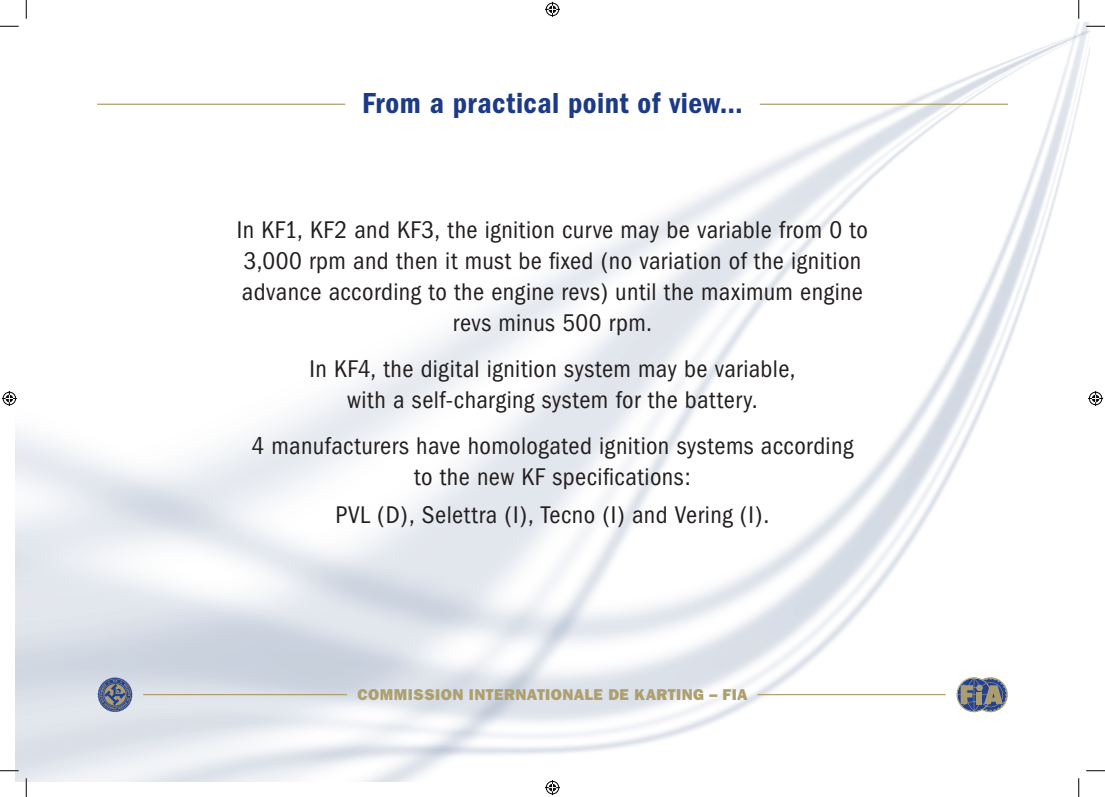
<style>
.page{position:relative;width:1105px;height:797px;background:#fff}
.page>*{position:absolute;margin:0;border:0;box-sizing:border-box;transform-origin:0 0}
.t1{font:600 condensed 30px "Franklin Gothic";letter-spacing:.015em;color:#1c3a85}
.t2{font:condensed 25px/31.2px "Franklin Gothic";letter-spacing:.015em;color:#231f20;text-align:center}
.t3{font:800 15.75px "Franklin Gothic";letter-spacing:.03em;color:#ad9f6e}
</style>
<div class="page">
<img style="left:16px;top:22px;width:1073px;height:759px">
<svg style="left:98px;top:677px;width:35px;height:35px"></svg>
<svg style="left:956px;top:677px;width:52px;height:35px"></svg>
<div style="left:976px;top:684px;width:7px;height:7px;background:#ab9c72;border-radius:50%"></div>
<div style="left:976px;top:692px;width:6px;height:12px;background:#ab9c72"></div>
<hr style="left:143px;top:694px;width:204px;height:1px;background:#ad9f6e">
<hr style="left:758px;top:694px;width:188px;height:1px;background:#ad9f6e">
<hr style="left:97px;top:104px;width:248px;height:1px;background:#ad9f6e">
<hr style="left:760px;top:104px;width:248px;height:1px;background:#ad9f6e">
<svg style="left:0;top:25px;width:19px;height:2px"></svg>
<svg style="left:1086px;top:25px;width:19px;height:2px"></svg>
<svg style="left:0;top:770px;width:19px;height:1px"></svg>
<svg style="left:1086px;top:770px;width:19px;height:1px"></svg>
<svg style="left:25px;top:0;width:2px;height:19px"></svg>
<svg style="left:25px;top:778px;width:2px;height:19px"></svg>
<svg style="left:1078px;top:0;width:1px;height:19px"></svg>
<svg style="left:1078px;top:778px;width:1px;height:19px"></svg>
<svg style="left:545px;top:2px;width:15px;height:15px"></svg>
<svg style="left:545px;top:780px;width:15px;height:15px"></svg>
<svg style="left:2px;top:391px;width:15px;height:15px"></svg>
<svg style="left:1088px;top:391px;width:15px;height:15px"></svg>
<p class="t1" style="left:362px;top:85px;width:382px">From a practical point of view…</p>
<p class="t2" style="left:237px;top:214px;width:633px">In KF1, KF2 and KF3, the ignition curve may be variable from 0 to 3,000 rpm and then it must be fixed (no variation of the ignition advance according to the engine revs) until the maximum engine revs minus 500 rpm.</p>
<p class="t2" style="left:309px;top:353px;width:487px">In KF4, the digital ignition system may be variable, with a self-charging system for the battery.</p>
<p class="t2" style="left:252px;top:430px;width:603px">4 manufacturers have homologated ignition systems according to the new KF specifications:</p>
<p class="t2" style="left:335px;top:499px;width:435px">PVL (D), Selettra (I), Tecno (I) and Vering (I).</p>
<p class="t3" style="left:357px;top:685px;width:392px">COMMISSION INTERNATIONALE DE KARTING – FIA</p>
</div>
